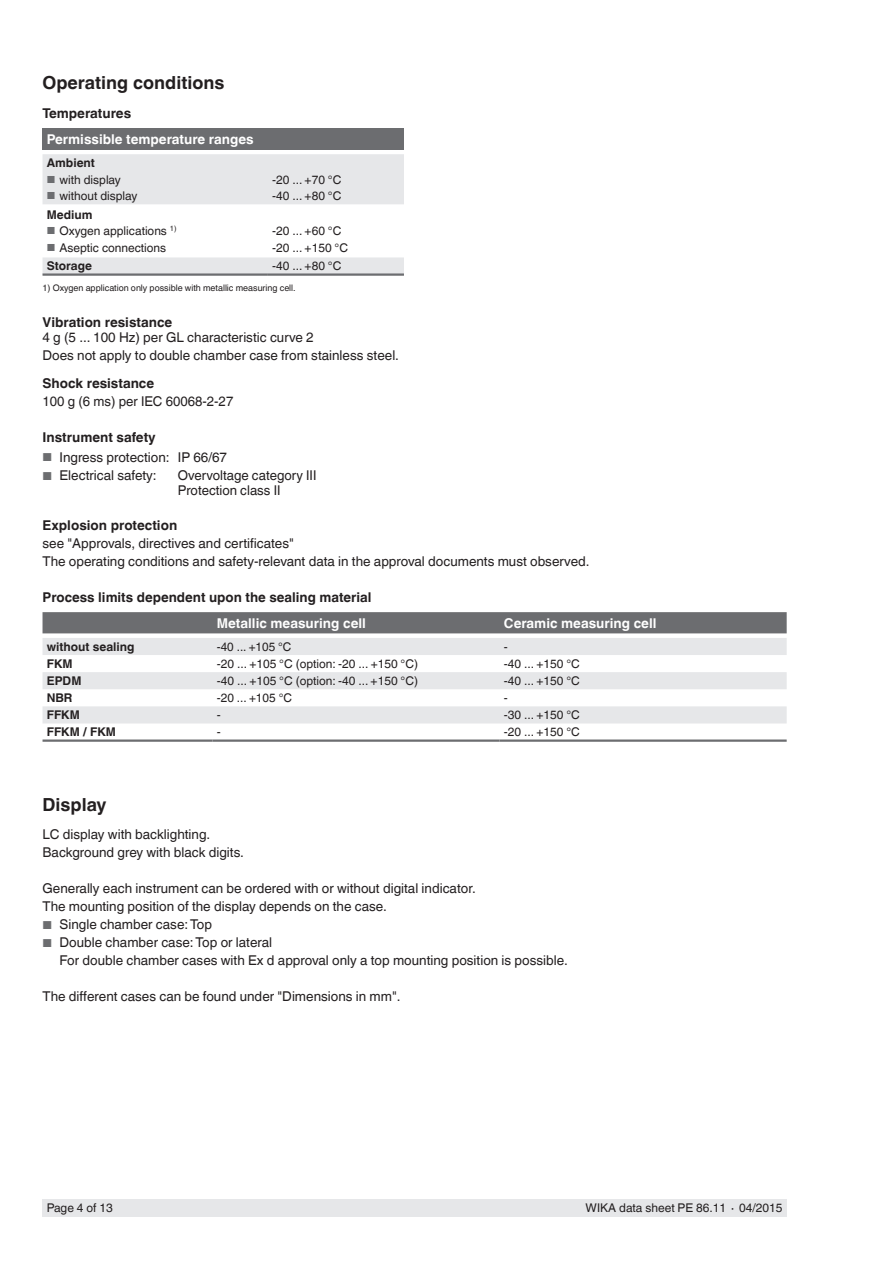
<style>
.page{position:relative;width:893px;height:1263px;background:#fff}
.page>*{position:absolute;margin:0;border:0;box-sizing:border-box;transform-origin:0 0}
.t1{font:700 18px "Helvetica World";color:#231f20}
.t2{font:13.5px/18px "Helvetica World";color:#231f20}
.t3{font:700 13.5px "Helvetica World";color:#231f20}
.t4{font:700 13.5px "Helvetica World";color:#fff}
.t5{font:12px/16.5px "Helvetica World";color:#231f20}
.t6{font:700 12px "Helvetica World";color:#231f20}
.t7{font:9px "Helvetica World";color:#231f20}
.s1{font-size:10.2px;color:#6c6d70}
.s2{font-size:11.55px;color:#6c6d70}
</style>
<div class="page">
<div style="left:43px;top:1199px;width:744px;height:17px;background:#e6e7e9"></div>
<div style="left:43px;top:128px;width:361px;height:22px;background:#6c6d70"></div>
<svg style="left:43px;top:154px;width:361px;height:119px"></svg>
<hr style="left:43px;top:273px;width:225px;height:3px;background:#6c6d70">
<hr style="left:268px;top:273px;width:136px;height:3px;background:#6c6d70">
<div style="left:43px;top:612px;width:744px;height:21px;background:#6c6d70"></div>
<svg style="left:43px;top:638px;width:744px;height:85px;fill:#e6e7e9"></svg>
<hr style="left:43px;top:739px;width:170px;height:3px;background:#6c6d70">
<hr style="left:213px;top:739px;width:287px;height:3px;background:#6c6d70">
<hr style="left:500px;top:739px;width:287px;height:3px;background:#6c6d70">
<h1 class="t1" style="left:43px;top:73px;width:183px">Operating conditions</h1>
<p class="t3" style="left:43px;top:105px;width:90px">Temperatures</p>
<p class="t4" style="left:47px;top:131px;width:208px">Permissible temperature ranges</p>
<p class="t6" style="left:47px;top:156px;width:50px">Ambient</p>
<p class="t5" style="left:47px;top:171px;width:76px"><span class="s1">■</span> with display</p>
<p class="t5" style="left:47px;top:188px;width:92px"><span class="s1">■</span> without display</p>
<p class="t6" style="left:47px;top:208px;width:47px">Medium</p>
<p class="t5" style="left:47px;top:223px;width:131px"><span class="s1">■</span> Oxygen applications <sup>1)</sup></p>
<p class="t5" style="left:47px;top:239px;width:121px"><span class="s1">■</span> Aseptic connections</p>
<p class="t5" style="left:272px;top:171px;width:71px">-20 ... +70 °C -40 ... +80 °C</p>
<p class="t5" style="left:272px;top:223px;width:77px">-20 ... +60 °C -20 ... +150 °C</p>
<p class="t6" style="left:47px;top:259px;width:47px">Storage</p>
<p class="t5" style="left:272px;top:258px;width:71px">-40 ... +80 °C</p>
<p class="t7" style="left:43px;top:282px;width:255px">1) Oxygen application only possible with metallic measuring cell.</p>
<p class="t3" style="left:43px;top:314px;width:131px">Vibration resistance</p>
<p class="t2" style="left:43px;top:328px;width:358px">4 g (5 ... 100 Hz) per GL characteristic curve 2<br>Does not apply to double chamber case from stainless steel.</p>
<p class="t3" style="left:43px;top:376px;width:113px">Shock resistance</p>
<p class="t2" style="left:43px;top:393px;width:192px">100 g (6 ms) per IEC 60068-2-27</p>
<p class="t3" style="left:43px;top:430px;width:115px">Instrument safety</p>
<p class="t2" style="left:43px;top:448px;width:186px"><span class="s2">■</span> Ingress protection: IP 66/67</p>
<p class="t2" style="left:43px;top:467px;width:116px"><span class="s2">■</span> Electrical safety:</p>
<p class="t2" style="left:178px;top:468px;width:140px;line-height:15px">Overvoltage category III<br>Protection class II</p>
<p class="t3" style="left:43px;top:517px;width:136px">Explosion protection</p>
<p class="t2" style="left:43px;top:534px;width:549px">see "Approvals, directives and certificates"<br>The operating conditions and safety-relevant data in the approval documents must observed.</p>
<p class="t3" style="left:43px;top:589px;width:331px">Process limits dependent upon the sealing material</p>
<p class="t4" style="left:217px;top:615px;width:151px">Metallic measuring cell</p>
<p class="t4" style="left:504px;top:615px;width:154px">Ceramic measuring cell</p>
<p class="t6" style="left:47px;top:640px;width:89px">without sealing</p>
<p class="t5" style="left:217px;top:638px;width:76px">-40 ... +105 °C</p>
<p class="t5" style="left:504px;top:638px;width:5px">-</p>
<p class="t6" style="left:47px;top:657px;width:27px">FKM</p>
<p class="t5" style="left:217px;top:655px;width:203px">-20 ... +105 °C (option: -20 ... +150 °C)</p>
<p class="t5" style="left:504px;top:655px;width:77px">-40 ... +150 °C</p>
<p class="t6" style="left:47px;top:674px;width:36px">EPDM</p>
<p class="t5" style="left:217px;top:673px;width:203px">-40 ... +105 °C (option: -40 ... +150 °C)</p>
<p class="t5" style="left:504px;top:673px;width:77px">-40 ... +150 °C</p>
<p class="t6" style="left:47px;top:691px;width:27px">NBR</p>
<p class="t5" style="left:217px;top:690px;width:77px">-20 ... +105 °C</p>
<p class="t5" style="left:504px;top:690px;width:5px">-</p>
<p class="t6" style="left:47px;top:708px;width:35px">FFKM</p>
<p class="t5" style="left:217px;top:707px;width:5px">-</p>
<p class="t5" style="left:504px;top:707px;width:77px">-30 ... +150 °C</p>
<p class="t6" style="left:47px;top:725px;width:71px">FFKM / FKM</p>
<p class="t5" style="left:217px;top:724px;width:5px">-</p>
<p class="t5" style="left:504px;top:724px;width:77px">-20 ... +150 °C</p>
<h1 class="t1" style="left:43px;top:794px;width:66px">Display</h1>
<p class="t2" style="left:43px;top:826px;width:203px">LC display with backlighting.<br>Background grey with black digits.</p>
<p class="t2" style="left:43px;top:880px;width:435px">Generally each instrument can be ordered with or without digital indicator.<br>The mounting position of the display depends on the case.</p>
<p class="t2" style="left:43px;top:916px;width:171px"><span class="s2">■</span> Single chamber case: Top</p>
<p class="t2" style="left:60px;top:934px;width:510px;text-indent:-17px"><span class="s2">■</span> Double chamber case: Top or lateral<br>For double chamber cases with Ex d approval only a top mounting position is possible.</p>
<p class="t2" style="left:43px;top:988px;width:360px">The different cases can be found under "Dimensions in mm".</p>
<p class="t5" style="left:47px;top:1199px;width:68px">Page 4 of 13</p>
<p class="t5" style="left:586px;top:1199px;width:198px">WIKA data sheet PE 86.11 ∙ 04/2015</p>
</div>
